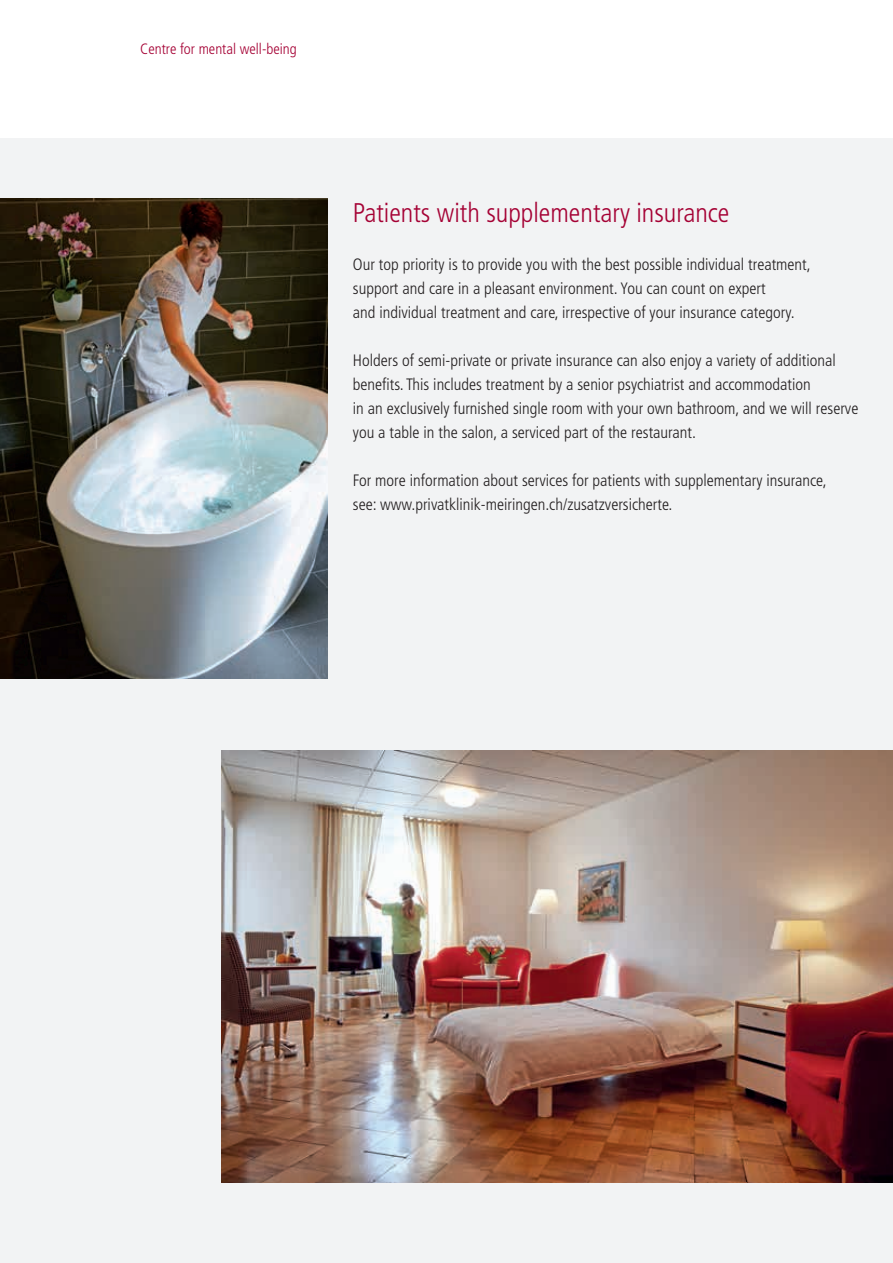
<style>
.page{position:relative;width:893px;height:1263px;background:#fff}
.page>*{position:absolute;margin:0;border:0;box-sizing:border-box;transform-origin:0 0}
.t1{font:300 condensed 27px "Frutiger LT Std";color:#a50134}
.t2{font:300 condensed 16.5px/24px "Frutiger LT Std";color:#231f20}
.t3{font:300 condensed 15px "Frutiger LT Std";color:#a50134}
</style>
<div class="page">
<div style="left:0;top:138px;width:893px;height:1125px;background:#f2f3f4"></div>
<img style="left:0;top:198px;width:327px;height:480px">
<img style="left:221px;top:750px;width:672px;height:432px">
<p class="t3" style="left:140px;top:40px;width:158px">Centre for mental well-being</p>
<h1 class="t1" style="left:353px;top:197px;width:378px">Patients with supplementary insurance</h1>
<p class="t2" style="left:353px;top:253px;width:459px">Our top priority is to provide you with the best possible individual treatment, support and care in a pleasant environment. You can count on expert<br>and individual treatment and care, irrespective of your insurance category.</p>
<p class="t2" style="left:353px;top:349px;width:507px">Holders of semi-private or private insurance can also enjoy a variety of additional benefits. This includes treatment by a senior psychiatrist and accommodation<br>in an exclusively furnished single room with your own bathroom, and we will reserve you a table in the salon, a serviced part of the restaurant.</p>
<p class="t2" style="left:353px;top:469px;width:475px">For more information about services for patients with supplementary insurance, see: www.privatklinik-meiringen.ch/zusatzversicherte.</p>
</div>
